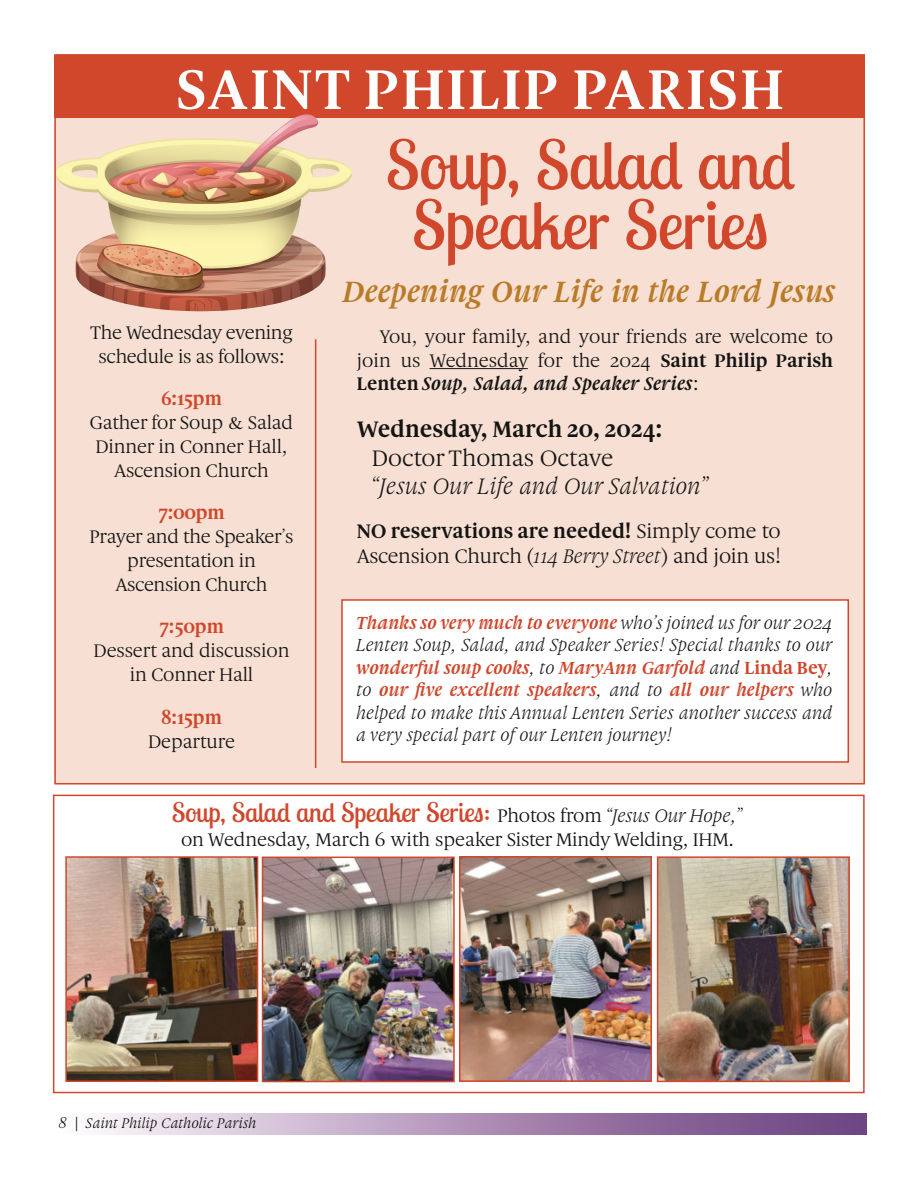
<style>
.page{position:relative;width:918px;height:1188px;background:#fff}
.page>*{position:absolute;margin:0;border:0;box-sizing:border-box;transform-origin:0 0}
.t1{font:67.5px/60px "Lobster Two";color:#d0472c;text-align:center}
.t2{font:700 60px "Gauthier FY";letter-spacing:.04em;color:#fff}
.t3{font:italic 700 31.5px "Gauthier FY";color:#ba7b28}
.t4{font:27px "Lobster Two";color:#d0472c}
.t5{font:italic 24px/28.8px "Gauthier FY";color:#141414}
.t6{font:700 24px "Gauthier FY";color:#141414}
.t7{font:21px/25.2px "Gauthier FY";letter-spacing:-.01em;color:#141414}
.t8{font:19.5px/24px "Gauthier FY";letter-spacing:-.005em;color:#141414;text-align:center}
.t9{font:700 19.5px "Gauthier FY";letter-spacing:-.005em;color:#d0472c}
.t10{font:italic 18.75px/22.5px "Gauthier FY";color:#141414;text-align:justify}
.t11{font:italic 15px "Gauthier FY";color:#000}
.s1{font-weight:700}
.s2{font-weight:700;font-style:italic}
.s3{font-style:normal}
.s4{font-style:italic}
.s5{font-weight:700;color:#d0472c}
.s6{font-weight:700;font-style:normal;color:#d0472c}
.s7{font-family:"Gauthier FY";font-size:19.5px;color:#141414}
.s8{font-family:"Gauthier FY";font-style:italic;font-size:19.5px;color:#141414}
</style>
<div class="page">
<div style="left:56px;top:1113px;width:810px;height:22px;background:linear-gradient(to right,#fff9fd,#67387a)"></div>
<div style="left:54px;top:55px;width:810px;height:729px;background:#f7e0d3"></div>
<div style="left:54px;top:55px;width:810px;height:63px;background:#d0472c"></div>
<div style="left:341px;top:599px;width:508px;height:164px;background:#fff;border:2px solid #d0472c"></div>
<svg style="left:57px;top:114px;width:296px;height:197px"></svg>
<hr style="left:430px;top:368px;width:98px;height:1px;background:#141414">
<img style="left:462px;top:859px;width:187px;height:220px">
<div style="left:459px;top:856px;width:193px;height:226px;border:2px solid #d0472c"></div>
<div style="left:53px;top:795px;width:812px;height:298px;border:2px solid #d0472c"></div>
<img style="left:660px;top:859px;width:187px;height:220px">
<div style="left:657px;top:856px;width:193px;height:226px;border:2px solid #d0472c"></div>
<img style="left:68px;top:859px;width:187px;height:220px">
<div style="left:65px;top:856px;width:193px;height:226px;border:2px solid #d0472c"></div>
<img style="left:265px;top:860px;width:187px;height:219px">
<div style="left:262px;top:857px;width:193px;height:225px;border:2px solid #d0472c"></div>
<hr style="left:315px;top:339px;width:1px;height:429px;background:#d0472c">
<h2 class="t2" style="left:176px;top:52px;width:609px">SAINT PHILIP PARISH</h2>
<p class="t8" style="left:90px;top:321px;width:204px">The Wednesday evening schedule is as follows:</p>
<p class="t9" style="left:161px;top:387px;width:62px">6:15pm</p>
<p class="t8" style="left:90px;top:411px;width:205px">Gather for Soup &amp; Salad<br>Dinner in Conner Hall,<br>Ascension Church</p>
<p class="t9" style="left:158px;top:501px;width:68px">7:00pm</p>
<p class="t8" style="left:90px;top:525px;width:205px">Prayer and the Speaker’s presentation in<br>Ascension Church</p>
<p class="t9" style="left:159px;top:615px;width:66px">7:50pm</p>
<p class="t8" style="left:94px;top:639px;width:197px">Dessert and discussion in Conner Hall</p>
<p class="t9" style="left:161px;top:705px;width:62px">8:15pm</p>
<p class="t8" style="left:148px;top:729px;width:88px">Departure</p>
<h1 class="t1" style="left:386px;top:134px;width:411px">Soup, Salad and<br>Speaker Series</h1>
<h3 class="t3" style="left:344px;top:271px;width:494px">Deepening Our Life in the Lord Jesus</h3>
<p class="t8" style="left:357px;top:325px;width:478px;line-height:23.4px;text-align:justify;text-indent:23px">You, your family, and your friends are welcome to join us Wednesday for the 2024 <span class="s1">Saint Philip Parish Lenten</span> <span class="s2">Soup, Salad, and Speaker Series</span>:</p>
<p class="t6" style="left:357px;top:414px;width:307px">Wednesday, March 20, 2024:</p>
<p class="t5" style="left:372px;top:443px;width:339px"><span class="s3">Doctor Thomas Octave<br>“</span>Jesus Our Life and Our Salvation<span class="s3">”</span></p>
<p class="t7" style="left:357px;top:518px;width:426px"><span class="s1">NO reservations are needed!</span> Simply come to<br>Ascension Church (<span class="s4">114 Berry Street</span>) and join us!</p>
<p class="t10" style="left:357px;top:611px;width:478px"><span class="s5">Thanks so very much to everyone</span> who’s joined us for our 2024<br>Lenten Soup, Salad, and Speaker Series! Special thanks to our <span class="s5">wonderful soup cooks</span>, to <span class="s5">MaryAnn Garfold</span> and <span class="s6">Linda Bey</span>, to <span class="s5">our five excellent speakers</span>, and to <span class="s5">all our helpers</span> who helped to make this Annual Lenten Series another success and a very special part of our Lenten journey!</p>
<h3 class="t4" style="left:172px;top:795px;width:573px">Soup, Salad and Speaker Series: <span class="s7">Photos from “</span><span class="s8">Jesus Our Hope,</span><span class="s7">”</span></h3>
<p class="t8" style="left:181px;top:827px;width:555px">on Wednesday, March 6 with speaker Sister Mindy Welding, IHM.</p>
<p class="t11" style="left:59px;top:1114px;width:199px">8 <span class="s3">|</span> Saint Philip Catholic Parish</p>
</div>
